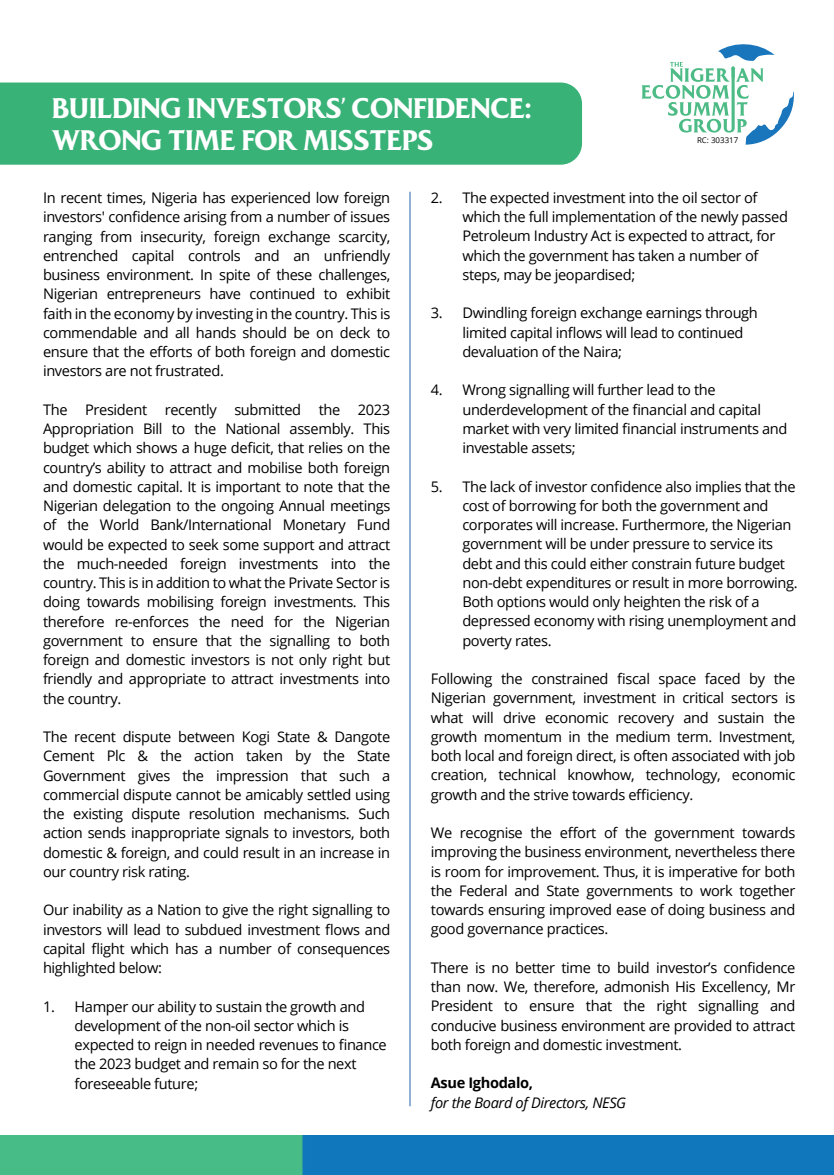
<style>
.page{position:relative;width:834px;height:1175px;background:#fff}
.page>*{position:absolute;margin:0;border:0;box-sizing:border-box;transform-origin:0 0}
.t1{font:28.26px/31.5px "MADE Kenfolg";letter-spacing:-.04em;color:#fff}
.t2{font:14.61px/19.2px "Open Sans";letter-spacing:-.025em;color:#000;text-align:justify}
.t3{font:italic 14.61px "Open Sans";letter-spacing:-.025em;color:#000}
.t4{font:700 14.61px "Open Sans";letter-spacing:-.025em;color:#000}
.t5{font:7.88px "Open Sans";color:#000}
</style>
<div class="page">
<svg style="left:641px;top:44px;width:153px;height:101px"></svg>
<img style="left:0;top:1136px;width:833px;height:39px">
<div style="left:0;top:83px;width:582px;height:82px;background:#38b277"></div>
<hr style="left:409px;top:192px;width:1px;height:914px;background:#2265a9">
<h1 class="t1" style="left:52px;top:93px;width:482px">BUILDING INVESTORS’ CONFIDENCE:<br>WRONG TIME FOR MISSTEPS</h1>
<p class="t5" style="left:697px;top:135px;width:43px">RC: 303317</p>
<p class="t2" style="left:43px;top:188px;width:349px">In recent times, Nigeria has experienced low foreign investors' confidence arising from a number of issues ranging from insecurity, foreign exchange scarcity, entrenched capital controls and an unfriendly business environment. In spite of these challenges, Nigerian entrepreneurs have continued to exhibit faith in the economy by investing in the country. This is commendable and all hands should be on deck to ensure that the efforts of both foreign and domestic investors are not frustrated.</p>
<p class="t2" style="left:43px;top:400px;width:349px">The President recently submitted the 2023<br>Appropriation Bill to the National assembly. This budget which shows a huge deficit, that relies on the country’s ability to attract and mobilise both foreign and domestic capital. It is important to note that the Nigerian delegation to the ongoing Annual meetings of the World Bank/International Monetary Fund would be expected to seek some support and attract the much-needed foreign investments into the country. This is in addition to what the Private Sector is doing towards mobilising foreign investments. This therefore re-enforces the need for the Nigerian government to ensure that the signalling to both foreign and domestic investors is not only right but friendly and appropriate to attract investments into the country.</p>
<p class="t2" style="left:43px;top:727px;width:349px">The recent dispute between Kogi State &amp; Dangote Cement Plc &amp; the action taken by the State Government gives the impression that such a commercial dispute cannot be amicably settled using the existing dispute resolution mechanisms. Such action sends inappropriate signals to investors, both domestic &amp; foreign, and could result in an increase in our country risk rating.</p>
<p class="t2" style="left:43px;top:900px;width:349px">Our inability as a Nation to give the right signalling to investors will lead to subdued investment flows and capital flight which has a number of consequences highlighted below:</p>
<p class="t2" style="left:75px;top:996px;width:314px;text-align:left;text-indent:-32px">1. Hamper our ability to sustain the growth and development of the non-oil sector which is expected to reign in needed revenues to finance the 2023 budget and remain so for the next foreseeable future;</p>
<p class="t2" style="left:462px;top:188px;width:327px;text-align:left;text-indent:-32px">2. The expected investment into the oil sector of which the full implementation of the newly passed Petroleum Industry Act is expected to attract, for which the government has taken a number of steps, may be jeopardised;</p>
<p class="t2" style="left:462px;top:303px;width:297px;text-align:left;text-indent:-32px">3. Dwindling foreign exchange earnings through limited capital inflows will lead to continued devaluation of the Naira;</p>
<p class="t2" style="left:462px;top:380px;width:326px;text-align:left;text-indent:-32px">4. Wrong signalling will further lead to the underdevelopment of the financial and capital market with very limited financial instruments and investable assets;</p>
<p class="t2" style="left:462px;top:476px;width:336px;text-align:left;text-indent:-32px">5. The lack of investor confidence also implies that the cost of borrowing for both the government and corporates will increase. Furthermore, the Nigerian government will be under pressure to service its debt and this could either constrain future budget non-debt expenditures or result in more borrowing.<br>Both options would only heighten the risk of a depressed economy with rising unemployment and poverty rates.</p>
<p class="t2" style="left:431px;top:669px;width:366px">Following the constrained fiscal space faced by the Nigerian government, investment in critical sectors is what will drive economic recovery and sustain the growth momentum in the medium term. Investment, both local and foreign direct, is often associated with job creation, technical knowhow, technology, economic growth and the strive towards efficiency.</p>
<p class="t2" style="left:431px;top:823px;width:366px">We recognise the effort of the government towards improving the business environment, nevertheless there is room for improvement. Thus, it is imperative for both the Federal and State governments to work together towards ensuring improved ease of doing business and good governance practices.</p>
<p class="t2" style="left:431px;top:957px;width:366px">There is no better time to build investor’s confidence than now. We, therefore, admonish His Excellency, Mr President to ensure that the right signalling and conducive business environment are provided to attract both foreign and domestic investment.</p>
<p class="t4" style="left:431px;top:1073px;width:104px">Asue Ighodalo,</p>
<p class="t3" style="left:431px;top:1092px;width:197px">for the Board of Directors, NESG</p>
</div>
